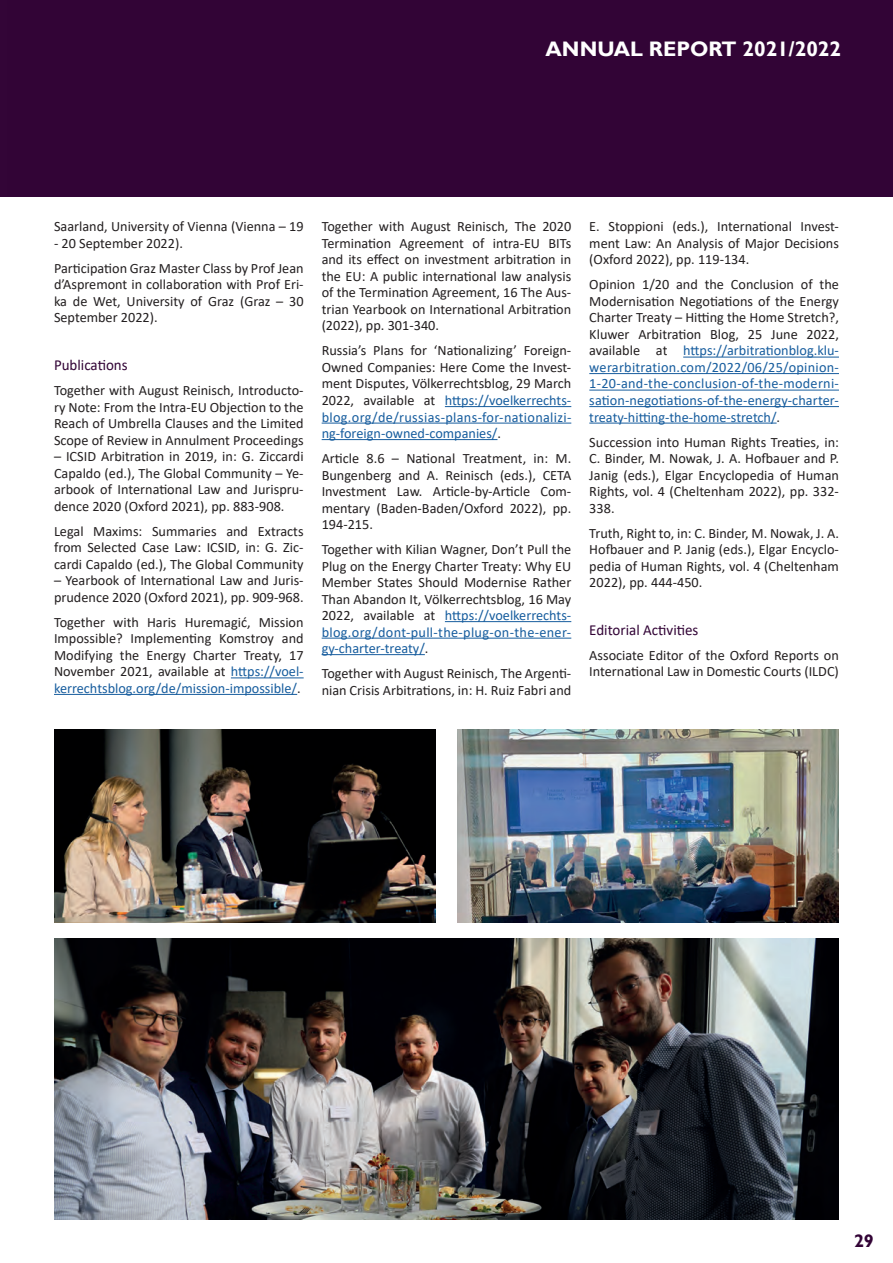
<style>
.page{position:relative;width:893px;height:1263px;background:#fff}
.page>*{position:absolute;margin:0;border:0;box-sizing:border-box;transform-origin:0 0}
.t1{font:700 21px "Gill Sans";color:#fff}
.t2{font:700 18px "Gill Sans";color:#320436}
.t3{font:15.3px "Calibri";color:#320436}
.t4{font:14.25px/16.5px "Calibri";color:#231f20;text-align:justify}
.t5{font:14.25px/16.5px "Calibri";color:#175d9e;text-align:justify}
.s1{color:#175d9e}
.s2{color:#231f20}
</style>
<div class="page">
<div style="left:0;top:0;width:893px;height:197px;background:#320436"></div>
<hr style="left:231px;top:677px;width:73px;height:1px;background:#175d9e">
<hr style="left:54px;top:694px;width:243px;height:1px;background:#175d9e">
<hr style="left:445px;top:406px;width:126px;height:1px;background:#175d9e">
<hr style="left:322px;top:423px;width:249px;height:1px;background:#175d9e">
<hr style="left:322px;top:439px;width:175px;height:1px;background:#175d9e">
<hr style="left:445px;top:621px;width:126px;height:1px;background:#175d9e">
<hr style="left:322px;top:638px;width:249px;height:1px;background:#175d9e">
<hr style="left:322px;top:654px;width:103px;height:1px;background:#175d9e">
<hr style="left:683px;top:357px;width:156px;height:1px;background:#175d9e">
<hr style="left:589px;top:373px;width:250px;height:1px;background:#175d9e">
<hr style="left:589px;top:390px;width:250px;height:1px;background:#175d9e">
<hr style="left:589px;top:406px;width:250px;height:1px;background:#175d9e">
<hr style="left:589px;top:423px;width:188px;height:1px;background:#175d9e">
<img style="left:54px;top:939px;width:785px;height:280px">
<img style="left:54px;top:730px;width:382px;height:193px">
<img style="left:457px;top:730px;width:382px;height:193px">
<h1 class="t1" style="left:546px;top:36px;width:297px">ANNUAL REPORT 2021/2022</h1>
<p class="t4" style="left:54px;top:218px;width:251px">Saarland, University of Vienna (Vienna – 19</p>
<p class="t4" style="left:54px;top:230px;width:251px;line-height:25px">- 20 September 2022).<br>Participation Graz Master Class by Prof Jean</p>
<p class="t4" style="left:54px;top:276px;width:251px">d’Aspremont in collaboration with Prof Eri&shy;ka de Wet, University of Graz (Graz – 30<br>September 2022).</p>
<p class="t3" style="left:54px;top:354px;width:75px">Publications</p>
<p class="t4" style="left:54px;top:382px;width:251px">Together with August Reinisch, Introducto&shy;ry Note: From the Intra-EU Objection to the Reach of Umbrella Clauses and the Limited Scope of Review in Annulment Proceedings</p>
<p class="t4" style="left:54px;top:448px;width:251px">– ICSID Arbitration in 2019, in: G. Ziccardi Capaldo (ed.), The Global Community – Ye&shy;arbook of International Law and Jurispru&shy;dence 2020 (Oxford 2021), pp. 883-908.</p>
<p class="t4" style="left:54px;top:522px;width:251px">Legal Maxims: Summaries and Extracts from Selected Case Law: ICSID, in: G. Zic&shy;cardi Capaldo (ed.), The Global Community</p>
<p class="t4" style="left:54px;top:572px;width:251px">– Yearbook of International Law and Juris&shy;prudence 2020 (Oxford 2021), pp. 909-968.</p>
<p class="t4" style="left:54px;top:613px;width:251px">Together with Haris Huremagić, Mission Impossible? Implementing Komstroy and Modifying the Energy Charter Treaty, 17<br>November 2021, available at <span class="s1">https://voel&shy;kerrechtsblog.org/de/mission-impossible/</span>.</p>
<p class="t4" style="left:322px;top:218px;width:251px">Together with August Reinisch, The 2020<br>Termination Agreement of intra-EU BITs and its effect on investment arbitration in the EU: A public international law analysis of the Termination Agreement, 16 The Aus&shy;trian Yearbook on International Arbitration (2022), pp. 301-340.</p>
<p class="t4" style="left:322px;top:342px;width:251px">Russia’s Plans for ‘Nationalizing’ Foreign-Owned Companies: Here Come the Invest&shy;ment Disputes, Völkerrechtsblog, 29 March 2022, available at <span class="s1">https://voelkerrechts&shy;blog.org/de/russias-plans-for-nationalizi&shy;ng-foreign-owned-companies/</span>.</p>
<p class="t4" style="left:322px;top:450px;width:251px">Article 8.6 – National Treatment, in: M.<br>Bungenberg and A. Reinisch (eds.), CETA Investment Law. Article-by-Article Com&shy;mentary (Baden-Baden/Oxford 2022), pp.<br>194-215.</p>
<p class="t4" style="left:322px;top:541px;width:251px">Together with Kilian Wagner, Don’t Pull the Plug on the Energy Charter Treaty: Why EU Member States Should Modernise Rather Than Abandon It, Völkerrechtsblog, 16 May 2022, available at <span class="s1">https://voelkerrechts&shy;blog.org/dont-pull-the-plug-on-the-ener&shy;gy-charter-treaty/</span>.</p>
<p class="t4" style="left:322px;top:665px;width:251px">Together with August Reinisch, The Argenti&shy;nian Crisis Arbitrations, in: H. Ruiz Fabri and</p>
<p class="t4" style="left:589px;top:218px;width:251px">E. Stoppioni (eds.), International Invest&shy;ment Law: An Analysis of Major Decisions (Oxford 2022), pp. 119-134.</p>
<p class="t5" style="left:589px;top:276px;width:251px"><span class="s2">Opinion 1/20 and the Conclusion of the Modernisation Negotiations of the Energy Charter Treaty – Hitting the Home Stretch?, Kluwer Arbitration Blog, 25 June 2022, available at</span> https://arbitrationblog.klu&shy;werarbitration.com/2022/06/25/opinion-1-20-and-the-conclusion-of-the-moderni&shy;sation-negotiations-of-the-energy-charter&shy;treaty-hitting-the-home-stretch/<span class="s2">.</span></p>
<p class="t4" style="left:589px;top:433px;width:251px">Succession into Human Rights Treaties, in:<br>C. Binder, M. Nowak, J. A. Hofbauer and P.<br>Janig (eds.), Elgar Encyclopedia of Human Rights, vol. 4 (Cheltenham 2022), pp. 332- 338.</p>
<p class="t4" style="left:589px;top:524px;width:251px">Truth, Right to, in: C. Binder, M. Nowak, J. A.<br>Hofbauer and P. Janig (eds.), Elgar Encyclo&shy;pedia of Human Rights, vol. 4 (Cheltenham 2022), pp. 444-450.</p>
<p class="t3" style="left:589px;top:619px;width:111px">Editorial Activities</p>
<p class="t4" style="left:589px;top:646px;width:251px">Associate Editor of the Oxford Reports on<br>International Law in Domestic Courts (ILDC)</p>
<p class="t2" style="left:854px;top:1230px;width:21px">29</p>
</div>
